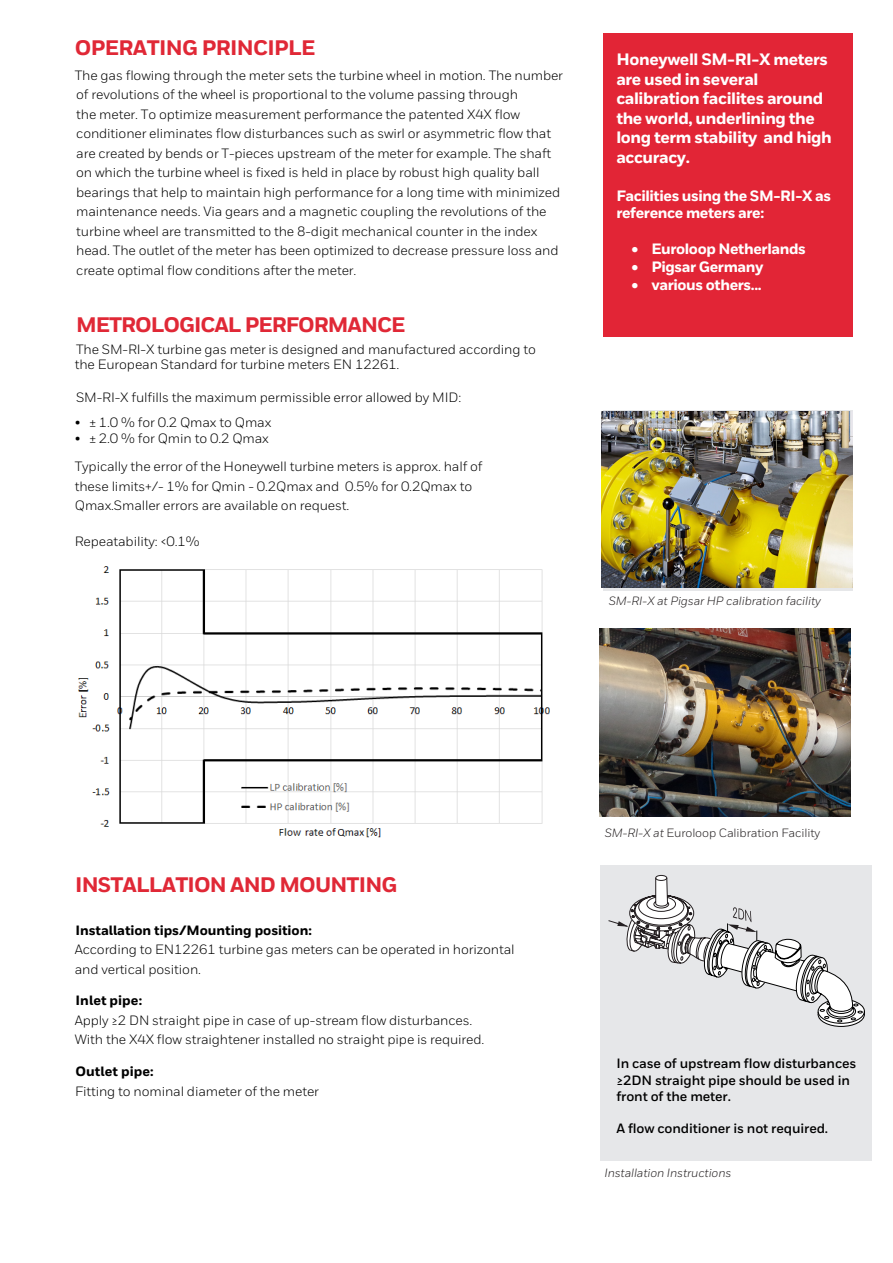
<style>
.page{position:relative;width:893px;height:1263px;background:#fff}
.page>*{position:absolute;margin:0;border:0;box-sizing:border-box;transform-origin:0 0}
.t1{font:800 21px "Honeywell Sans";letter-spacing:-.04em;color:#e02836}
.t2{font:800 16.5px/19.5px "Honeywell Sans";letter-spacing:-.025em;color:#fff}
.t3{font:800 15px/17.7px "Honeywell Sans";letter-spacing:-.025em;color:#fff}
.t4{font:13.5px/19.5px "Honeywell Sans";letter-spacing:-.01em;color:#000}
.t5{font:700 13.5px/16.2px "Honeywell Sans";letter-spacing:-.01em;color:#000}
.t6{font:800 13.5px "Honeywell Sans";letter-spacing:-.005em;color:#000}
.t7{font:italic 12px "Honeywell Sans";letter-spacing:-.01em;color:#231f20}
.t8{font:12px "Honeywell Sans";letter-spacing:-.01em;color:#231f20}
.s1{font-style:italic}
</style>
<div class="page">
<div style="left:603px;top:33px;width:250px;height:303px;background:#e22536"></div>
<div style="left:603px;top:410px;width:250px;height:180px;background:linear-gradient(to right,#e6e7e9,#e6e7e9)"></div>
<img style="left:602px;top:411px;width:251px;height:176px">
<img style="left:600px;top:628px;width:250px;height:188px">
<div style="left:601px;top:865px;width:271px;height:295px;background:#e6e7e9"></div>
<svg style="left:608px;top:874px;width:257px;height:153px"></svg>
<img style="left:78px;top:566px;width:472px;height:272px">
<h1 class="t1" style="left:75px;top:35px;width:242px">OPERATING PRINCIPLE</h1>
<p class="t4" style="left:75px;top:65px;width:490px">The gas flowing through the meter sets the turbine wheel in motion. The number of revolutions of the wheel is proportional to the volume passing through<br>the meter. To optimize measurement performance the patented X4X flow conditioner eliminates flow disturbances such as swirl or asymmetric flow that are created by bends or T-pieces upstream of the meter for example. The shaft on which the turbine wheel is fixed is held in place by robust high quality ball bearings that help to maintain high performance for a long time with minimized maintenance needs. Via gears and a magnetic coupling the revolutions of the turbine wheel are transmitted to the 8-digit mechanical counter in the index head. The outlet of the meter has been optimized to decrease pressure loss and create optimal flow conditions after the meter.</p>
<h1 class="t1" style="left:76px;top:312px;width:331px">METROLOGICAL PERFORMANCE</h1>
<p class="t4" style="left:75px;top:341px;width:463px;line-height:15.8px">The SM-RI-X turbine gas meter is designed and manufactured according to the European Standard for turbine meters EN 12261.</p>
<p class="t4" style="left:76px;top:387px;width:387px">SM-RI-X fulfills the maximum permissible error allowed by MID:</p>
<p class="t4" style="left:75px;top:413px;width:198px">• ± 1.0 % for 0.2 Qmax to Qmax</p>
<p class="t4" style="left:75px;top:425px;width:409px;line-height:27.9px">• ± 2.0 % for Qmin to 0.2 Qmax<br>Typically the error of the Honeywell turbine meters is approx. half of</p>
<p class="t4" style="left:75px;top:476px;width:399px">these limits+/- 1% for Qmin - 0.2Qmax and 0.5% for 0.2Qmax to<br>Qmax.Smaller errors are available on request.</p>
<p class="t4" style="left:75px;top:532px;width:126px">Repeatability: &lt;0.1%</p>
<p class="t2" style="left:616px;top:50px;width:217px">Honeywell SM-RI-X meters are used in several calibration facilites around the world, underlining the long term stability and high accuracy.</p>
<p class="t3" style="left:616px;top:187px;width:216px">Facilities using the SM-RI-X as reference meters are:</p>
<p class="t3" style="left:631px;top:240px;width:176px">• Euroloop Netherlands</p>
<p class="t3" style="left:631px;top:258px;width:134px">• Pigsar Germany</p>
<p class="t3" style="left:631px;top:276px;width:132px">• various others...</p>
<p class="t7" style="left:609px;top:594px;width:214px">SM-RI-X at Pigsar HP calibration facility</p>
<h1 class="t1" style="left:75px;top:872px;width:324px">INSTALLATION AND MOUNTING</h1>
<p class="t6" style="left:75px;top:921px;width:238px">Installation tips/Mounting position:</p>
<p class="t4" style="left:75px;top:940px;width:441px">According to EN12261 turbine gas meters can be operated in horizontal and vertical position.</p>
<p class="t6" style="left:75px;top:992px;width:68px">Inlet pipe:</p>
<p class="t4" style="left:75px;top:1010px;width:411px">Apply ≥2 DN straight pipe in case of up-stream flow disturbances.<br>With the X4X flow straightener installed no straight pipe is required.</p>
<p class="t6" style="left:75px;top:1063px;width:80px">Outlet pipe:</p>
<p class="t4" style="left:75px;top:1081px;width:245px">Fitting to nominal diameter of the meter</p>
<p class="t8" style="left:605px;top:825px;width:217px"><span class="s1">SM-RI-X at</span> Euroloop Calibration Facility</p>
<p class="t5" style="left:616px;top:1056px;width:241px">In case of upstream flow disturbances ≥2DN straight pipe should be used in front of the meter.</p>
<p class="t5" style="left:616px;top:1121px;width:213px">A flow conditioner is not required.</p>
<p class="t7" style="left:604px;top:1166px;width:128px">Installation Instructions</p>
</div>
